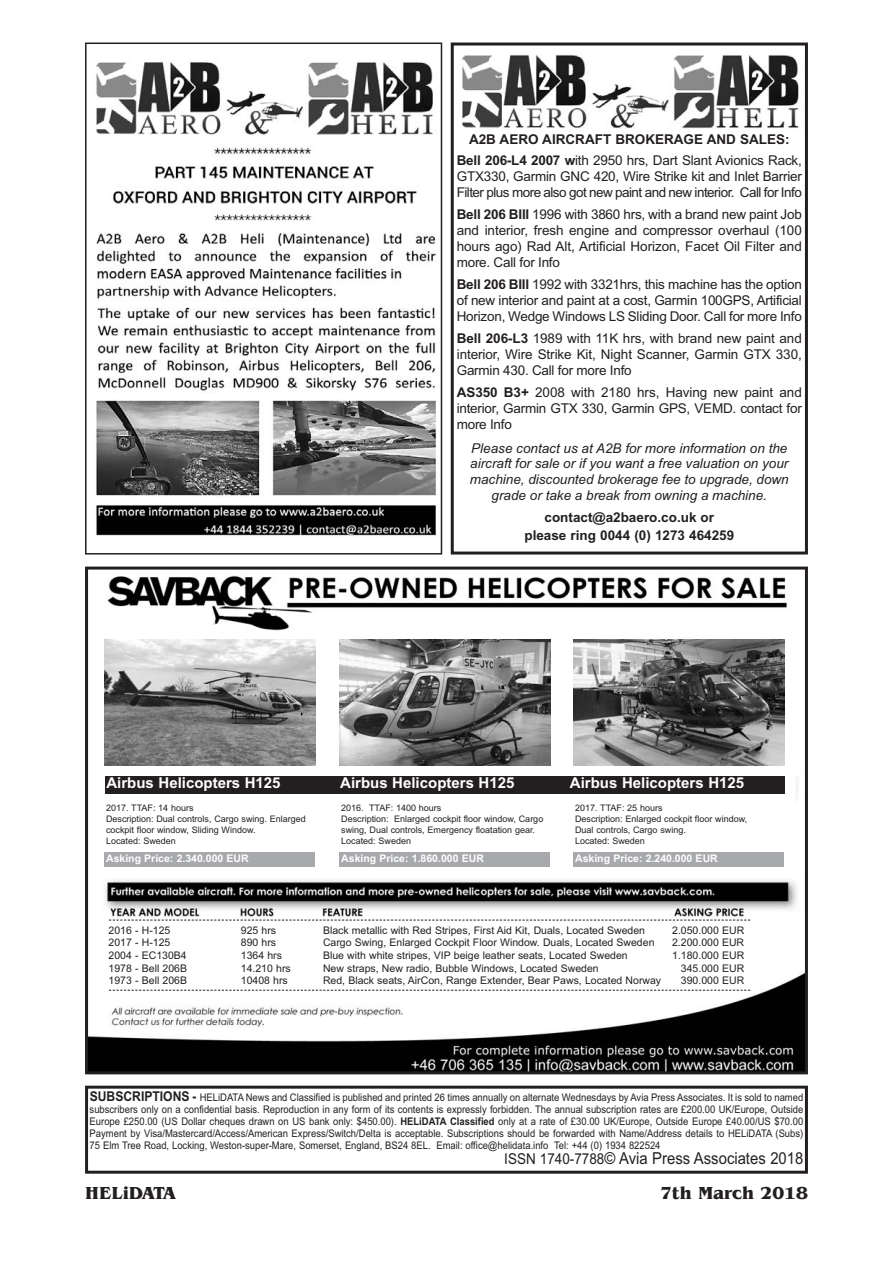
<style>
.page{position:relative;width:893px;height:1263px;background:#fff}
.page>*{position:absolute;margin:0;border:0;box-sizing:border-box;transform-origin:0 0}
.t1{font:700 18px "Benguiat IT Cby BT";color:#231f20}
.t2{font:16.5px "Arial";color:#231f20;scale:.9 1}
.t3{font:700 15px "Arial";color:#fff}
.t4{font:13.5px/15.8px "Arial";letter-spacing:-.015em;color:#231f20;text-align:justify}
.t5{font:italic 13.5px/15.8px "Arial";color:#231f20;text-align:center}
.t6{font:700 13.5px/21px "Arial";color:#231f20;text-align:center}
.t7{font:13.5px/15.8px "Arial";letter-spacing:-.04em;color:#231f20}
.t8{font:10.5px/12px "Arial";color:#231f20;text-align:justify;scale:.9 1}
.t9{font:10.5px "Arial";color:#231f20}
.t10{font:700 10.5px "Arial";color:#fff}
.t11{font:9px/10.8px "Arial";color:#231f20}
.s1{font-weight:400}
.s2{font-weight:700}
.s3{font-weight:700;font-size:13.5px}
.s4{font-size:15px}
</style>
<div class="page">
<div style="left:85px;top:1086px;width:723px;height:88px;border:3px solid #231f20"></div>
<img style="left:89px;top:575px;width:715px;height:495px">
<div style="left:85px;top:567px;width:723px;height:507px;border:3px solid #231f20"></div>
<div style="left:105px;top:803px;width:210px;height:46px;background:#fff"></div>
<div style="left:574px;top:803px;width:210px;height:46px;background:#fff"></div>
<div style="left:340px;top:803px;width:210px;height:46px;background:#fff"></div>
<img style="left:105px;top:640px;width:210px;height:125px">
<img style="left:340px;top:640px;width:210px;height:125px">
<img style="left:574px;top:640px;width:210px;height:125px">
<div style="left:105px;top:776px;width:679px;height:17px;background:#231f20"></div>
<div style="left:105px;top:852px;width:210px;height:15px;background:#a7a9ac"></div>
<div style="left:340px;top:852px;width:210px;height:15px;background:#a7a9ac"></div>
<div style="left:574px;top:852px;width:210px;height:15px;background:#a7a9ac"></div>
<div style="left:107px;top:921px;width:644px;height:70px;background:#fff"></div>
<svg style="left:109px;top:920px;width:641px;height:1px"></svg>
<svg style="left:109px;top:990px;width:641px;height:1px"></svg>
<img style="left:462px;top:55px;width:337px;height:74px">
<div style="left:451px;top:43px;width:357px;height:511px;border:3px solid #231f20"></div>
<img style="left:96px;top:62px;width:341px;height:475px">
<div style="left:85px;top:43px;width:357px;height:511px;border:2px solid #231f20"></div>
<p class="t6" style="left:457px;top:131px;width:347px">A2B AERO AIRCRAFT BROKERAGE AND SALES:<br>Bell 206-L4 2007 w<span class="s1">ith 2950 hrs, Dart Slant Avionics Rack,</span></p>
<p class="t7" style="left:457px;top:170px;width:347px">GTX330, Garmin GNC 420, Wire Strike kit and Inlet Barrier<br>Filter plus more also got new paint and new interior. Call for Info</p>
<p class="t4" style="left:457px;top:208px;width:347px"><span class="s2">Bell 206 BIII</span> 1996 with 3860 hrs, with a brand new paint Job and interior, fresh engine and compressor overhaul (100 hours ago) Rad Alt, Artificial Horizon, Facet Oil Filter and more. Call for Info</p>
<p class="t4" style="left:457px;top:278px;width:347px"><span class="s2">Bell 206 BIII</span> 1992 with 3321hrs, this machine has the option of new interior and paint at a cost, Garmin 100GPS, Artificial Horizon, Wedge Windows LS Sliding Door. Call for more Info</p>
<p class="t4" style="left:457px;top:332px;width:347px"><span class="s2">Bell 206-L3</span> 1989 with 11K hrs, with brand new paint and interior, Wire Strike Kit, Night Scanner, Garmin GTX 330, Garmin 430. Call for more Info</p>
<p class="t4" style="left:457px;top:386px;width:347px"><span class="s2">AS350 B3+</span> 2008 with 2180 hrs, Having new paint and interior, Garmin GTX 330, Garmin GPS, VEMD. contact for more Info</p>
<p class="t5" style="left:470px;top:441px;width:320px">Please contact us at A2B for more information on the aircraft for sale or if you want a free valuation on your machine, discounted brokerage fee to upgrade, down grade or take a break from owning a machine.</p>
<p class="t6" style="left:524px;top:510px;width:211px;line-height:18px">contact@a2baero.co.uk or please ring 0044 (0) 1273 464259</p>
<h3 class="t3" style="left:106px;top:777px;width:176px">Airbus Helicopters H125</h3>
<h3 class="t3" style="left:340px;top:777px;width:176px">Airbus Helicopters H125</h3>
<h3 class="t3" style="left:570px;top:777px;width:176px">Airbus Helicopters H125</h3>
<p class="t11" style="left:106px;top:804px;width:201px">2017. TTAF: 14 hours<br>Description: Dual controls, Cargo swing. Enlarged cockpit floor window, Sliding Window.<br>Located: Sweden</p>
<p class="t11" style="left:575px;top:804px;width:174px">2017. TTAF: 25 hours<br>Description: Enlarged cockpit floor window,<br>Dual controls, Cargo swing.<br>Located: Sweden</p>
<p class="t11" style="left:341px;top:804px;width:204px">2016. TTAF: 1400 hours<br>Description: Enlarged cockpit floor window, Cargo swing, Dual controls, Emergency floatation gear.<br>Located: Sweden</p>
<p class="t10" style="left:106px;top:855px;width:144px">Asking Price: 2.340.000 EUR</p>
<p class="t10" style="left:341px;top:855px;width:144px">Asking Price: 1.860.000 EUR</p>
<p class="t10" style="left:575px;top:855px;width:144px">Asking Price: 2.240.000 EUR</p>
<p class="t9" style="left:109px;top:926px;width:63px">2016 - H-125</p>
<p class="t9" style="left:241px;top:926px;width:37px">925 hrs</p>
<p class="t9" style="left:323px;top:926px;width:324px">Black metallic with Red Stripes, First Aid Kit, Duals, Located Sweden</p>
<p class="t9" style="left:672px;top:926px;width:74px">2.050.000 EUR</p>
<p class="t9" style="left:109px;top:939px;width:63px">2017 - H-125</p>
<p class="t9" style="left:241px;top:939px;width:37px">890 hrs</p>
<p class="t9" style="left:323px;top:939px;width:333px">Cargo Swing, Enlarged Cockpit Floor Window. Duals, Located Sweden</p>
<p class="t9" style="left:672px;top:939px;width:74px">2.200.000 EUR</p>
<p class="t9" style="left:109px;top:951px;width:80px">2004 - EC130B4</p>
<p class="t9" style="left:241px;top:951px;width:43px">1364 hrs</p>
<p class="t9" style="left:323px;top:951px;width:306px">Blue with white stripes, VIP beige leather seats, Located Sweden</p>
<p class="t9" style="left:672px;top:951px;width:74px">1.180.000 EUR</p>
<p class="t9" style="left:109px;top:964px;width:80px">1978 - Bell 206B</p>
<p class="t9" style="left:241px;top:964px;width:51px">14.210 hrs</p>
<p class="t9" style="left:323px;top:964px;width:277px">New straps, New radio, Bubble Windows, Located Sweden</p>
<p class="t9" style="left:681px;top:964px;width:65px">345.000 EUR</p>
<p class="t9" style="left:109px;top:977px;width:80px">1973 - Bell 206B</p>
<p class="t9" style="left:241px;top:977px;width:48px">10408 hrs</p>
<p class="t9" style="left:323px;top:977px;width:340px">Red, Black seats, AirCon, Range Extender, Bear Paws, Located Norway</p>
<p class="t9" style="left:681px;top:977px;width:65px">390.000 EUR</p>
<p class="t8" style="left:90px;top:1092px;width:794px"><span class="s3">SUBSCRIPTIONS -</span> HELiDATA News and Classified is published and printed 26 times annually on alternate Wednesdays by Avia Press Associates. It is sold to named subscribers only on a confidential basis. Reproduction in any form of its contents is expressly forbidden. The annual subscription rates are £200.00 UK/Europe, Outside Europe £250.00 (US Dollar cheques drawn on US bank only: $450.00). <span class="s2">HELiDATA Classified</span> only at a rate of £30.00 UK/Europe, Outside Europe £40.00/US $70.00<br>Payment by Visa/Mastercard/Access/American Express/Switch/Delta is acceptable. Subscriptions should be forwarded with Name/Address details to HELiDATA (Subs)<br>75 Elm Tree Road, Locking, Weston-super-Mare, Somerset, England, BS24 8EL. Email: office@helidata.info Tel: +44 (0) 1934 822524</p>
<h2 class="t2" style="left:504px;top:1152px;width:334px"><span class="s4">ISSN 1740-7788</span>© Avia Press Associates 2018</h2>
<h1 class="t1" style="left:85px;top:1186px;width:92px">HELiDATA</h1>
<h1 class="t1" style="left:660px;top:1186px;width:149px">7th March 2018</h1>
</div>
